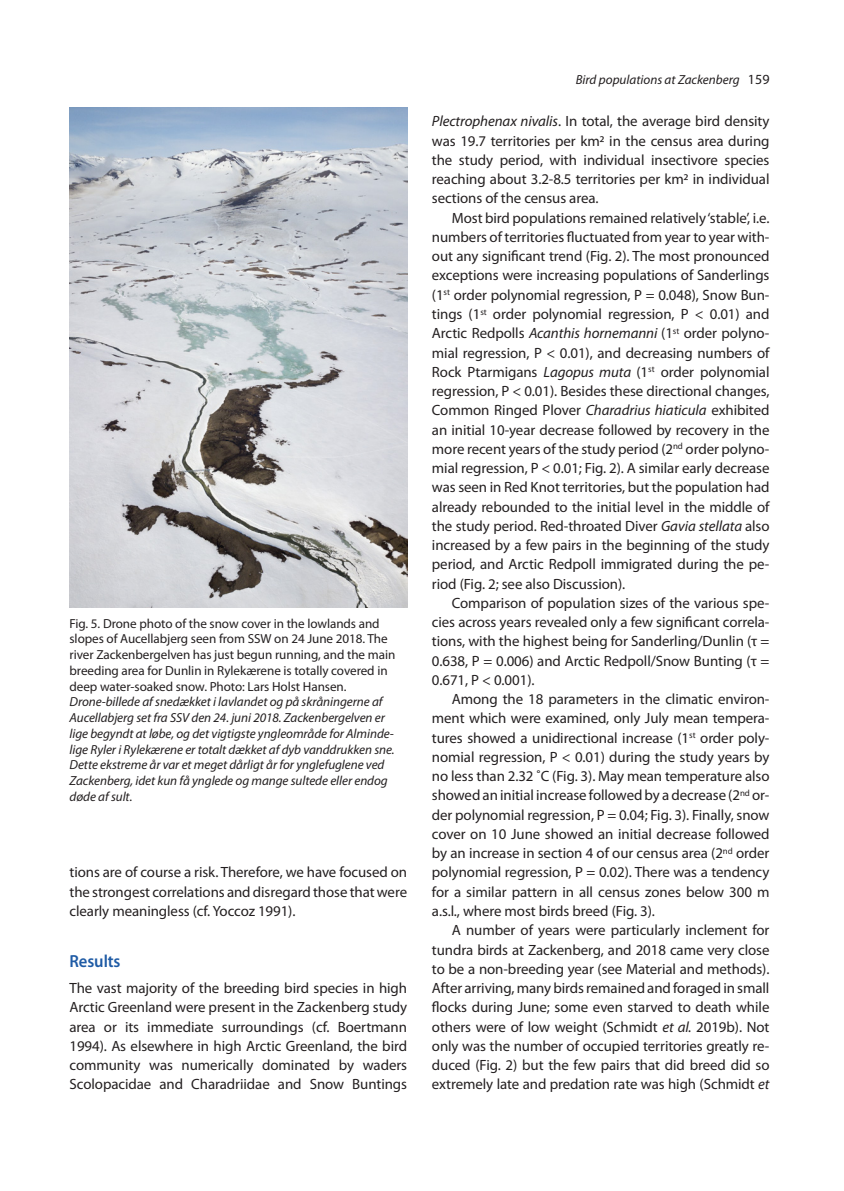
<style>
.page{position:relative;width:844px;height:1191px;background:#fff}
.page>*{position:absolute;margin:0;border:0;box-sizing:border-box;transform-origin:0 0}
.t1{font:600 17.5px "Myriad Pro";letter-spacing:-.005em;color:#1f5ba5;scale:.95 1}
.t2{font:14.88px/19.2px "Myriad Pro";letter-spacing:-.005em;color:#231f20;text-align:justify}
.t3{font:italic 13.12px/15.8px "Myriad Pro";letter-spacing:-.005em;color:#231f20}
.t4{font:13.12px/15.8px "Myriad Pro";letter-spacing:-.005em;color:#231f20}
.s1{font-style:normal;font-size:14px}
.s2{font-style:italic}
</style>
<div class="page">
<img style="left:69px;top:107px;width:338px;height:501px">
<p class="t4" style="left:69px;top:615px;width:327px">Fig. 5. Drone photo of the snow cover in the lowlands and slopes of Aucellabjerg seen from SSW on 24 June 2018. The river Zackenbergelven has just begun running, and the main breeding area for Dunlin in Rylekærene is totally covered in deep water-soaked snow. Photo: Lars Holst Hansen.</p>
<p class="t3" style="left:69px;top:694px;width:326px">Drone-billede af snedækket i lavlandet og på skråningerne af Aucellabjerg set fra SSV den 24. juni 2018. Zackenbergelven er lige begyndt at løbe, og det vigtigste yngleområde for Alminde&shy;lige Ryler i Rylekærene er totalt dækket af dyb vanddrukken sne.<br>Dette ekstreme år var et meget dårligt år for ynglefuglene ved Zackenberg, idet kun få ynglede og mange sultede eller endog døde af sult.</p>
<p class="t2" style="left:69px;top:862px;width:339px">tions are of course a risk. Therefore, we have focused on the strongest correlations and disregard those that were clearly meaningless (cf. Yoccoz 1991).</p>
<p class="t1" style="left:69px;top:949px;width:55px">Results</p>
<p class="t2" style="left:69px;top:978px;width:339px">The vast majority of the breeding bird species in high Arctic Greenland were present in the Zackenberg study area or its immediate surroundings (cf. Boertmann 1994). As elsewhere in high Arctic Greenland, the bird community was numerically dominated by waders Scolopacidae and Charadriidae and Snow Buntings</p>
<p class="t3" style="left:575px;top:72px;width:195px">Bird populations at Zackenberg <span class="s1">159</span></p>
<p class="t2" style="left:432px;top:112px;width:339px"><span class="s2">Plectrophenax nivalis</span>. In total, the average bird density was 19.7 territories per km2 in the census area during the study period, with individual insectivore species reaching about 3.2-8.5 territories per km2 in individual sections of the census area.</p>
<p class="t2" style="left:432px;top:208px;width:339px;text-indent:20px">Most bird populations remained relatively ‘stable’, i.e. numbers of territories fluctuated from year to year with&shy;out any significant trend (Fig. 2). The most pronounced exceptions were increasing populations of Sanderlings (1<sup>st</sup> order polynomial regression, P = 0.048), Snow Bun&shy;tings (1<sup>st</sup> order polynomial regression, P &lt; 0.01) and Arctic Redpolls <span class="s2">Acanthis hornemanni</span> (1<sup>st</sup> order polyno&shy;mial regression, P &lt; 0.01), and decreasing numbers of Rock Ptarmigans <span class="s2">Lagopus muta</span> (1<sup>st</sup> order polynomial regression, P &lt; 0.01). Besides these directional changes, Common Ringed Plover <span class="s2">Charadrius hiaticula</span> exhibited an initial 10-year decrease followed by recovery in the more recent years of the study period (2<sup>nd</sup> order polyno&shy;mial regression, P &lt; 0.01; Fig. 2). A similar early decrease was seen in Red Knot territories, but the population had already rebounded to the initial level in the middle of the study period. Red-throated Diver <span class="s2">Gavia stellata</span> also increased by a few pairs in the beginning of the study period, and Arctic Redpoll immigrated during the pe&shy;riod (Fig. 2; see also Discussion).</p>
<p class="t2" style="left:432px;top:593px;width:339px;text-indent:20px">Comparison of population sizes of the various spe&shy;cies across years revealed only a few significant correla&shy;tions, with the highest being for Sanderling/Dunlin (τ = 0.638, P = 0.006) and Arctic Redpoll/Snow Bunting (τ = 0.671, P &lt; 0.001).</p>
<p class="t2" style="left:432px;top:689px;width:339px;text-indent:20px">Among the 18 parameters in the climatic environ&shy;ment which were examined, only July mean tempera&shy;tures showed a unidirectional increase (1<sup>st</sup> order poly&shy;nomial regression, P &lt; 0.01) during the study years by no less than 2.32 ˚C (Fig. 3). May mean temperature also showed an initial increase followed by a decrease (2<sup>nd</sup> or&shy;der polynomial regression, P = 0.04; Fig. 3). Finally, snow cover on 10 June showed an initial decrease followed by an increase in section 4 of our census area (2<sup>nd</sup> order polynomial regression, P = 0.02). There was a tendency for a similar pattern in all census zones below 300 m a.s.l., where most birds breed (Fig. 3).</p>
<p class="t2" style="left:432px;top:920px;width:339px;text-indent:20px">A number of years were particularly inclement for tundra birds at Zackenberg, and 2018 came very close to be a non-breeding year (see Material and methods).<br>After arriving, many birds remained and foraged in small flocks during June; some even starved to death while others were of low weight (Schmidt <span class="s2">et al.</span> 2019b). Not only was the number of occupied territories greatly re&shy;duced (Fig. 2) but the few pairs that did breed did so extremely late and predation rate was high (Schmidt <span class="s2">et</span></p>
</div>
